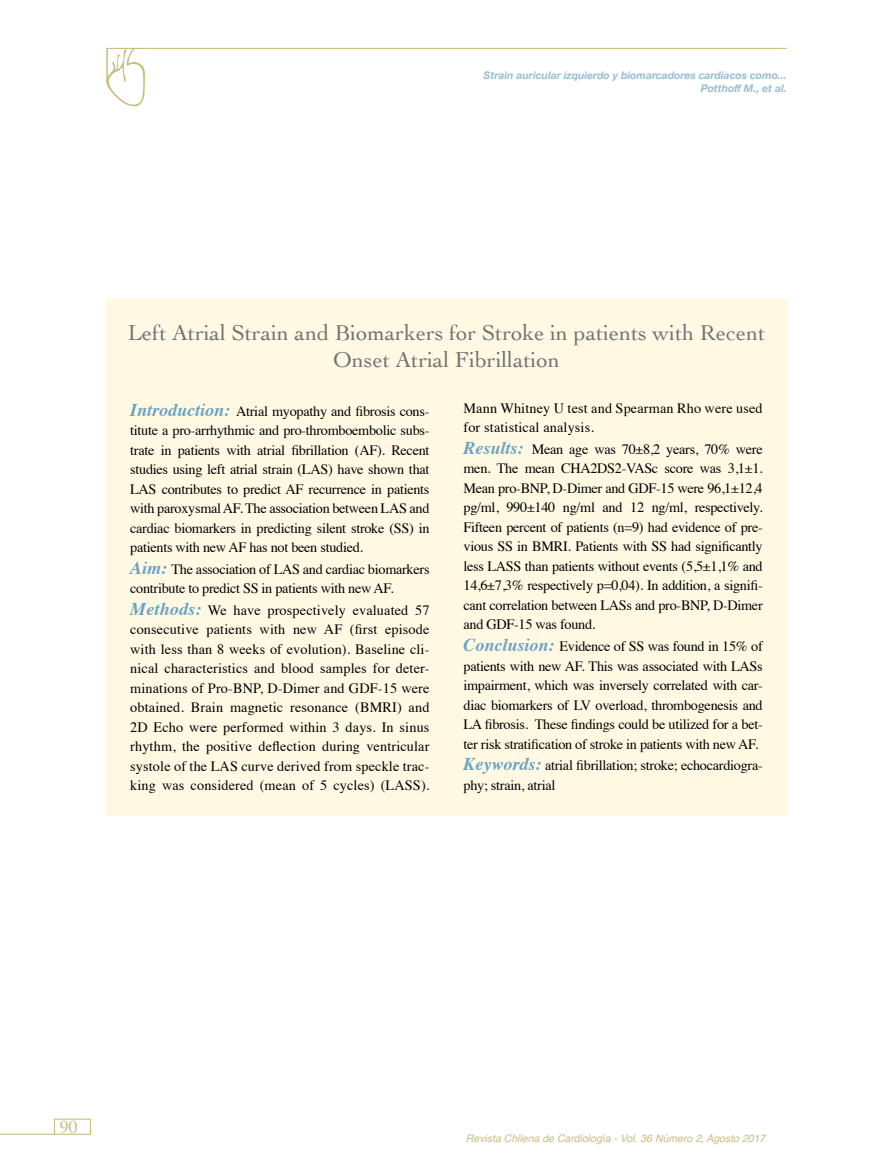
<style>
.page{position:relative;width:893px;height:1170px;background:#fff}
.page>*{position:absolute;margin:0;border:0;box-sizing:border-box;transform-origin:0 0}
.t1{font:22.5px/27px "Cochin";color:#707172;text-align:center}
.t2{font:18px "Times";color:#c7be80}
.t3{font:14.25px/19.5px "Times";letter-spacing:-.02em;color:#000;text-align:justify}
.t4{font:14.25px/19.5px "Times";letter-spacing:.01em;color:#000}
.t5{font:italic 700 10.5px/12.6px "Helvetica Neue";color:#96bdd3;text-align:right}
.t6{font:italic 10.5px "Helvetica";color:#c7be80}
.s1{font-weight:700;font-style:italic;font-size:18px;color:#69a2c1}
</style>
<div class="page">
<hr style="left:0;top:1133px;width:54px;height:1px;background:#c7be80">
<div style="left:54px;top:1118px;width:37px;height:16px;border:1px solid #c7be80"></div>
<hr style="left:106px;top:48px;width:681px;height:1px;background:#c7be7f">
<svg style="left:106px;top:48px;width:39px;height:59px"></svg>
<hr style="left:106px;top:49px;width:2px;height:32px;background:#c7be7f">
<div style="left:106px;top:299px;width:681px;height:516px;background:#fff9e4"></div>
<p class="t5" style="left:484px;top:70px;width:305px">Strain auricular izquierdo y biomarcadores cardíacos como...<br>Potthoff M., et al.</p>
<h1 class="t1" style="left:128px;top:318px;width:639px">Left Atrial Strain and Biomarkers for Stroke in patients with Recent<br>Onset Atrial Fibrillation</h1>
<p class="t3" style="left:130px;top:400px;width:301px"><span class="s1">Introduction:</span> Atrial myopathy and fibrosis cons&shy;titute a pro-arrhythmic and pro-thromboembolic subs&shy;trate in patients with atrial fibrillation (AF). Recent studies using left atrial strain (LAS) have shown that LAS contributes to predict AF recurrence in patients with paroxysmal AF. The association between LAS and cardiac biomarkers in predicting silent stroke (SS) in patients with new AF has not been studied.</p>
<p class="t3" style="left:130px;top:558px;width:301px"><span class="s1">Aim:</span> The association of LAS and cardiac biomarkers contribute to predict SS in patients with new AF.</p>
<p class="t3" style="left:130px;top:599px;width:301px"><span class="s1">Methods:</span> We have prospectively evaluated 57 consecutive patients with new AF (first episode with less than 8 weeks of evolution). Baseline cli&shy;nical characteristics and blood samples for deter&shy;minations of Pro-BNP, D-Dimer and GDF-15 were obtained. Brain magnetic resonance (BMRI) and 2D Echo were performed within 3 days. In sinus rhythm, the positive deflection during ventricular systole of the LAS curve derived from speckle trac&shy;king was considered (mean of 5 cycles) (LASS).</p>
<p class="t4" style="left:463px;top:397px;width:301px">Mann Whitney U test and Spearman Rho were used for statistical analysis.</p>
<p class="t3" style="left:463px;top:438px;width:301px"><span class="s1">Results:</span> Mean age was 70±8,2 years, 70% were men. The mean CHA2DS2-VASc score was 3,1±1.<br>Mean pro-BNP, D-Dimer and GDF-15 were 96,1±12,4 pg/ml, 990±140 ng/ml and 12 ng/ml, respectively.<br>Fifteen percent of patients (n=9) had evidence of pre&shy;vious SS in BMRI. Patients with SS had significantly less LASS than patients without events (5,5±1,1% and 14,6±7,3% respectively p=0,04). In addition, a signifi&shy;cant correlation between LASs and pro-BNP, D-Dimer and GDF-15 was found.</p>
<p class="t3" style="left:463px;top:635px;width:301px"><span class="s1">Conclusion:</span> Evidence of SS was found in 15% of patients with new AF. This was associated with LASs impairment, which was inversely correlated with car&shy;diac biomarkers of LV overload, thrombogenesis and LA fibrosis. These findings could be utilized for a bet&shy;ter risk stratification of stroke in patients with new AF.</p>
<p class="t3" style="left:463px;top:754px;width:301px"><span class="s1">Keywords:</span> atrial fibrillation; stroke; echocardiogra&shy;phy; strain, atrial</p>
<p class="t2" style="left:60px;top:1110px;width:19px">90</p>
<p class="t6" style="left:466px;top:1129px;width:301px">Revista Chilena de Cardiología - Vol. 36 Número 2, Agosto 2017</p>
</div>
